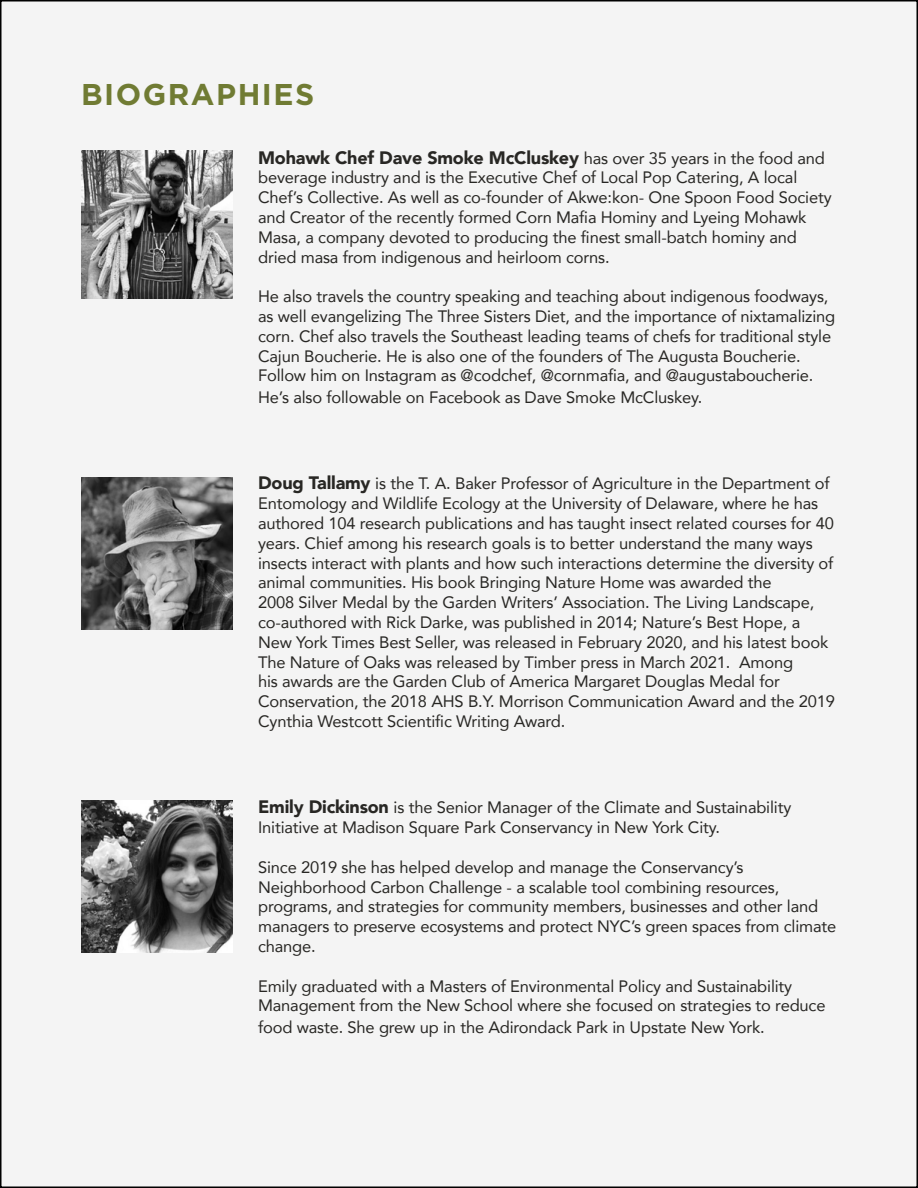
<style>
.page{position:relative;width:918px;height:1188px;background:#fff}
.page>*{position:absolute;margin:0;border:0;box-sizing:border-box;transform-origin:0 0}
.t1{font:700 30px "Gotham";letter-spacing:.05em;color:#707b33}
.t2{font:900 18px "Avenir";letter-spacing:-.01em;color:#282724}
.t3{font:16.5px/19.8px "Avenir";letter-spacing:-.01em;color:#282724}
.s1{font-weight:400;font-size:16.5px}
.s2{font-weight:900;font-size:18px}
</style>
<div class="page">
<div style="left:1px;top:1px;width:916px;height:1186px;background:#f4f4f4"></div>
<img style="left:81px;top:150px;width:152px;height:148px">
<img style="left:81px;top:478px;width:152px;height:151px">
<img style="left:81px;top:801px;width:152px;height:151px">
<h1 class="t1" style="left:81px;top:74px;width:235px">BIOGRAPHIES</h1>
<p class="t2" style="left:258px;top:142px;width:568px">Mohawk Chef Dave Smoke McCluskey <span class="s1">has over 35 years in the food and</span></p>
<p class="t3" style="left:258px;top:167px;width:575px">beverage industry and is the Executive Chef of Local Pop Catering, A local Chef’s Collective. As well as co-founder of Akwe:kon- One Spoon Food Society and Creator of the recently formed Corn Mafia Hominy and Lyeing Mohawk Masa, a company devoted to producing the finest small-batch hominy and dried masa from indigenous and heirloom corns.</p>
<p class="t3" style="left:258px;top:286px;width:579px">He also travels the country speaking and teaching about indigenous foodways, as well evangelizing The Three Sisters Diet, and the importance of nixtamalizing corn. Chef also travels the Southeast leading teams of chefs for traditional style Cajun Boucherie. He is also one of the founders of The Augusta Boucherie.<br>Follow him on Instagram as @codchef, @cornmafia, and @augustaboucherie.</p>
<p class="t3" style="left:258px;top:387px;width:446px">He’s also followable on Facebook as Dave Smoke McCluskey.</p>
<p class="t3" style="left:258px;top:473px;width:578px"><span class="s2">Doug Tallamy</span> is the T. A. Baker Professor of Agriculture in the Department of Entomology and Wildlife Ecology at the University of Delaware, where he has authored 104 research publications and has taught insect related courses for 40 years. Chief among his research goals is to better understand the many ways insects interact with plants and how such interactions determine the diversity of animal communities. His book Bringing Nature Home was awarded the<br>2008 Silver Medal by the Garden Writers’ Association. The Living Landscape, co-authored with Rick Darke, was published in 2014; Nature’s Best Hope, a New York Times Best Seller, was released in February 2020, and his latest book The Nature of Oaks was released by Timber press in March 2021. Among<br>his awards are the Garden Club of America Margaret Douglas Medal for Conservation, the 2018 AHS B.Y. Morrison Communication Award and the 2019<br>Cynthia Westcott Scientific Writing Award.</p>
<p class="t3" style="left:258px;top:797px;width:535px"><span class="s2">Emily Dickinson</span> is the Senior Manager of the Climate and Sustainability<br>Initiative at Madison Square Park Conservancy in New York City.</p>
<p class="t3" style="left:258px;top:857px;width:580px">Since 2019 she has helped develop and manage the Conservancy’s Neighborhood Carbon Challenge - a scalable tool combining resources, programs, and strategies for community members, businesses and other land managers to preserve ecosystems and protect NYC’s green spaces from climate change.</p>
<p class="t3" style="left:258px;top:975px;width:569px">Emily graduated with a Masters of Environmental Policy and Sustainability<br>Management from the New School where she focused on strategies to reduce</p>
<p class="t3" style="left:258px;top:1017px;width:508px">food waste. She grew up in the Adirondack Park in Upstate New York.</p>
</div>
